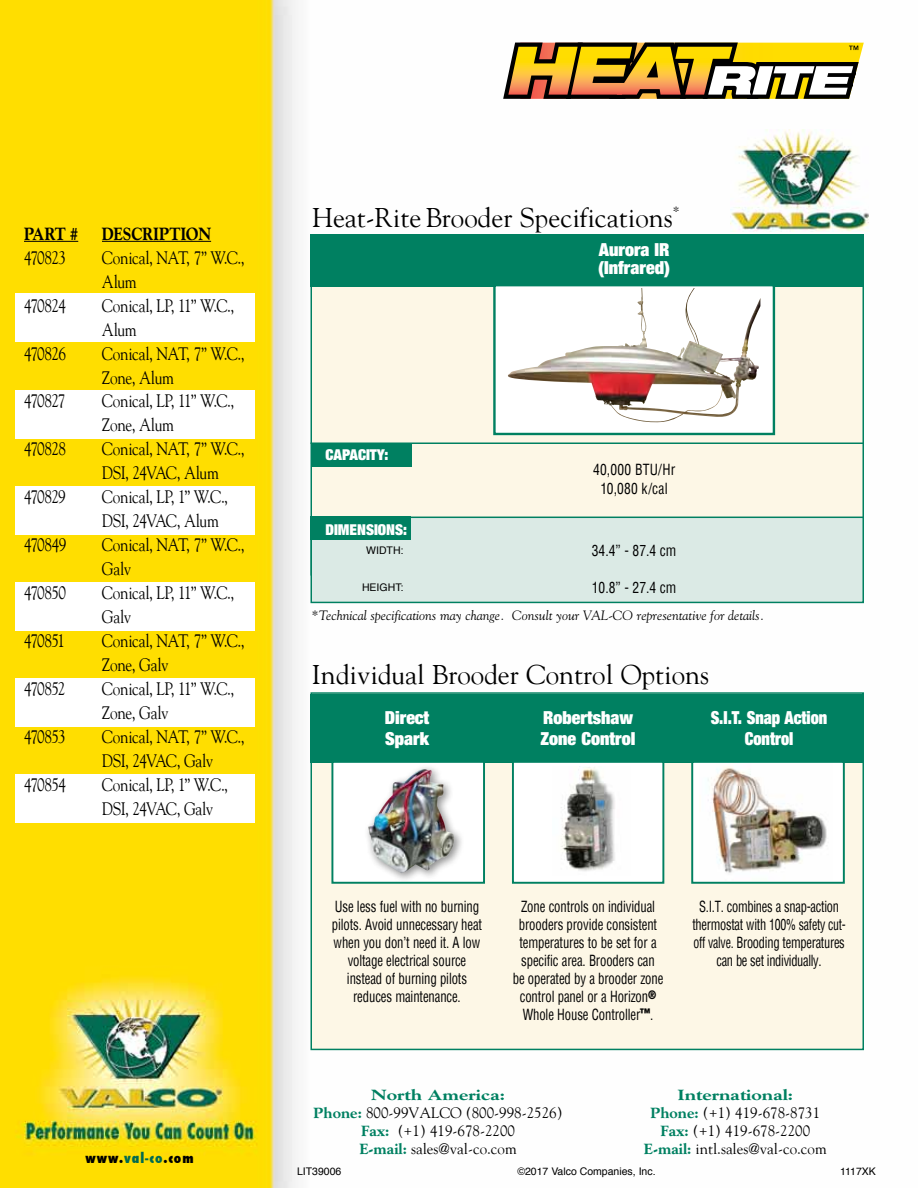
<style>
.page{position:relative;width:918px;height:1188px;background:#fff}
.page>*{position:absolute;margin:0;border:0;box-sizing:border-box;transform-origin:0 0}
.t1{font:27px "Goudy";color:#000}
.t2{font:18px/24px "Goudy";letter-spacing:-.03em;color:#000;scale:.85 1}
.t3{font:900 expanded 18px/21.8px "Helvetica Neue";color:#fff}
.t4{font:900 expanded 18px/21.8px "Helvetica Neue";color:#fff;text-align:center;scale:.9 1}
.t5{font:800 18px "Goudy";letter-spacing:-.005em;color:#000;scale:.85 1}
.t6{font:condensed 15px/18px "Helvetica";letter-spacing:-.01em;color:#000;text-align:center;scale:.85 1}
.t7{font:15px/18px "Goudy";color:#000;text-align:center}
.t8{font:condensed 15px/18px "Helvetica";letter-spacing:-.01em;color:#000;text-align:center;scale:.83 1}
.t9{font:condensed 15px "Helvetica";letter-spacing:-.01em;color:#000;scale:.9 1}
.t10{font:condensed 15px/18.8px "Helvetica";letter-spacing:.02em;color:#000;text-align:center;scale:.9 1}
.t11{font:900 expanded 15px "Helvetica Neue";color:#fff}
.t12{font:italic 13.5px "Goudy";color:#000}
.t13{font:800 condensed 13.5px "Futura";letter-spacing:.07em;color:#000}
.t14{font:10.5px "Helvetica";color:#000}
.s1{color:#006b50}
.s2{font-weight:800;color:#008061}
</style>
<div class="page">
<img style="left:0;top:0;width:864px;height:1188px">
<div style="left:310px;top:692px;width:554px;height:358px;background:#fdf7e6;border:2px solid #008061"></div>
<div style="left:310px;top:694px;width:554px;height:69px;background:#008061"></div>
<div style="left:310px;top:235px;width:554px;height:341px;background:#fdf7e6;border:2px solid #008061"></div>
<div style="left:311px;top:444px;width:101px;height:23px;background:#008061"></div>
<div style="left:310px;top:234px;width:554px;height:53px;background:#008061"></div>
<hr style="left:310px;top:442px;width:554px;height:2px;background:#008061">
<div style="left:310px;top:517px;width:554px;height:86px;background:#dbeae5;border:2px solid #008061"></div>
<div style="left:310px;top:516px;width:101px;height:24px;background:#008061"></div>
<svg style="left:498px;top:43px;width:366px;height:63px"></svg>
<img style="left:731px;top:129px;width:138px;height:103px">
<div style="left:332px;top:762px;width:152px;height:121px;background:#fff"></div>
<div style="left:363px;top:764px;width:101px;height:119px;background:#000;opacity:.45"></div>
<img style="left:368px;top:769px;width:87px;height:104px">
<div style="left:331px;top:761px;width:154px;height:123px;border:2px solid #008061"></div>
<div style="left:513px;top:762px;width:150px;height:121px;background:#fff"></div>
<img style="left:561px;top:767px;width:54px;height:104px">
<div style="left:512px;top:761px;width:152px;height:123px;border:2px solid #008061"></div>
<div style="left:692px;top:762px;width:152px;height:121px;background:#fff"></div>
<img style="left:708px;top:767px;width:119px;height:106px">
<div style="left:691px;top:761px;width:154px;height:123px;border:2px solid #008061"></div>
<div style="left:494px;top:285px;width:280px;height:149px;background:#fff"></div>
<img style="left:508px;top:288px;width:232px;height:135px">
<div style="left:493px;top:284px;width:282px;height:151px;border:2px solid #008061"></div>
<div style="left:15px;top:294px;width:240px;height:48px;background:#fff"></div>
<div style="left:15px;top:486px;width:240px;height:49px;background:#fff"></div>
<div style="left:15px;top:678px;width:240px;height:49px;background:#fff"></div>
<div style="left:15px;top:390px;width:240px;height:49px;background:#fff"></div>
<div style="left:15px;top:582px;width:240px;height:49px;background:#fff"></div>
<div style="left:15px;top:775px;width:240px;height:48px;background:#fff"></div>
<hr style="left:24px;top:241px;width:54px;height:1px;background:#000">
<hr style="left:102px;top:241px;width:109px;height:1px;background:#000">
<p class="t5" style="left:24px;top:223px;width:66px">PART #</p>
<p class="t5" style="left:102px;top:223px;width:130px">DESCRIPTION</p>
<p class="t2" style="left:24px;top:245px;width:51px">470823</p>
<p class="t2" style="left:102px;top:245px;width:169px">Conical, NAT, 7” W.C.,<br>Alum</p>
<p class="t2" style="left:24px;top:293px;width:51px">470824</p>
<p class="t2" style="left:102px;top:293px;width:157px">Conical, LP, 11” W.C.,<br>Alum</p>
<p class="t2" style="left:24px;top:341px;width:51px">470826</p>
<p class="t2" style="left:102px;top:341px;width:169px">Conical, NAT, 7” W.C.,<br>Zone, Alum</p>
<p class="t2" style="left:24px;top:389px;width:50px">470827</p>
<p class="t2" style="left:102px;top:389px;width:157px">Conical, LP, 11” W.C.,<br>Zone, Alum</p>
<p class="t2" style="left:24px;top:437px;width:51px">470828</p>
<p class="t2" style="left:102px;top:437px;width:169px">Conical, NAT, 7” W.C.,<br>DSI, 24VAC, Alum</p>
<p class="t2" style="left:24px;top:485px;width:51px">470829</p>
<p class="t2" style="left:102px;top:485px;width:150px">Conical, LP, 1” W.C.,<br>DSI, 24VAC, Alum</p>
<p class="t2" style="left:24px;top:533px;width:52px">470849</p>
<p class="t2" style="left:102px;top:533px;width:169px">Conical, NAT, 7” W.C.,<br>Galv</p>
<p class="t2" style="left:24px;top:581px;width:51px">470850</p>
<p class="t2" style="left:102px;top:581px;width:157px">Conical, LP, 11” W.C.,<br>Galv</p>
<p class="t2" style="left:24px;top:629px;width:50px">470851</p>
<p class="t2" style="left:102px;top:629px;width:169px">Conical, NAT, 7” W.C.,<br>Zone, Galv</p>
<p class="t2" style="left:24px;top:677px;width:50px">470852</p>
<p class="t2" style="left:102px;top:677px;width:157px">Conical, LP, 11” W.C.,<br>Zone, Galv</p>
<p class="t2" style="left:24px;top:725px;width:51px">470853</p>
<p class="t2" style="left:102px;top:725px;width:169px">Conical, NAT, 7” W.C.,<br>DSI, 24VAC, Galv</p>
<p class="t2" style="left:24px;top:773px;width:51px">470854</p>
<p class="t2" style="left:102px;top:773px;width:150px">Conical, LP, 1” W.C.,<br>DSI, 24VAC, Galv</p>
<p class="t13" style="left:85px;top:1149px;width:110px">www.<span class="s1">val-co</span>.com</p>
<h1 class="t1" style="left:312px;top:201px;width:369px">Heat-Rite Brooder Specifications<sup>*</sup></h1>
<p class="t11" style="left:325px;top:445px;width:64px">CAPACITY:</p>
<p class="t11" style="left:325px;top:520px;width:83px">DIMENSIONS:</p>
<p class="t14" style="left:366px;top:542px;width:39px">WIDTH:</p>
<p class="t14" style="left:362px;top:579px;width:43px">HEIGHT:</p>
<p class="t3" style="left:598px;top:239px;width:73px;line-height:18.8px">Aurora IR (Infrared)</p>
<p class="t10" style="left:593px;top:460px;width:93px">40,000 BTU/Hr<br>10,080 k/cal</p>
<p class="t9" style="left:592px;top:540px;width:96px">34.4” - 87.4 cm</p>
<p class="t9" style="left:592px;top:578px;width:96px">10.8” - 27.4 cm</p>
<p class="t12" style="left:312px;top:607px;width:454px">*Technical specifications may change. Consult your VAL-CO representative for details.</p>
<h1 class="t1" style="left:312px;top:658px;width:399px">Individual Brooder Control Options</h1>
<p class="t3" style="left:385px;top:706px;width:46px">Direct<br>Spark</p>
<p class="t4" style="left:711px;top:706px;width:131px">S.I.T. Snap Action<br>Control</p>
<p class="t3" style="left:541px;top:706px;width:96px">Robertshaw<br>Zone Control</p>
<p class="t6" style="left:332px;top:897px;width:178px">Use less fuel with no burning pilots. Avoid unnecessary heat when you don’t need it. A low voltage electrical source instead of burning pilots reduces maintenance.</p>
<p class="t6" style="left:513px;top:897px;width:179px">Zone controls on individual brooders provide consistent temperatures to be set for a specific area. Brooders can<br>be operated by a brooder zone control panel or a Horizon<sup>®<br></sup>Whole House Controller<sup>™</sup>.</p>
<p class="t8" style="left:692px;top:897px;width:186px">S.I.T. combines a snap-action thermostat with 100% safety cut&shy;off valve. Brooding temperatures can be set individually.</p>
<p class="t7" style="left:314px;top:1085px;width:251px"><span class="s2">North America:<br>Phone:</span> 800-99VALCO (800-998-2526)<br><span class="s2">Fax:</span> (+1) 419-678-2200<br><span class="s2">E-mail:</span> sales@val-co.com</p>
<p class="t7" style="left:644px;top:1085px;width:184px"><span class="s2">International:<br>Phone:</span> (+1) 419-678-8731<br><span class="s2">Fax:</span> (+1) 419-678-2200<br><span class="s2">E-mail:</span> intl.sales@val-co.com</p>
<p class="t14" style="left:297px;top:1163px;width:46px">LIT39006</p>
<p class="t14" style="left:517px;top:1163px;width:140px">©2017 Valco Companies, Inc.</p>
<p class="t14" style="left:840px;top:1163px;width:37px">1117XK</p>
</div>
